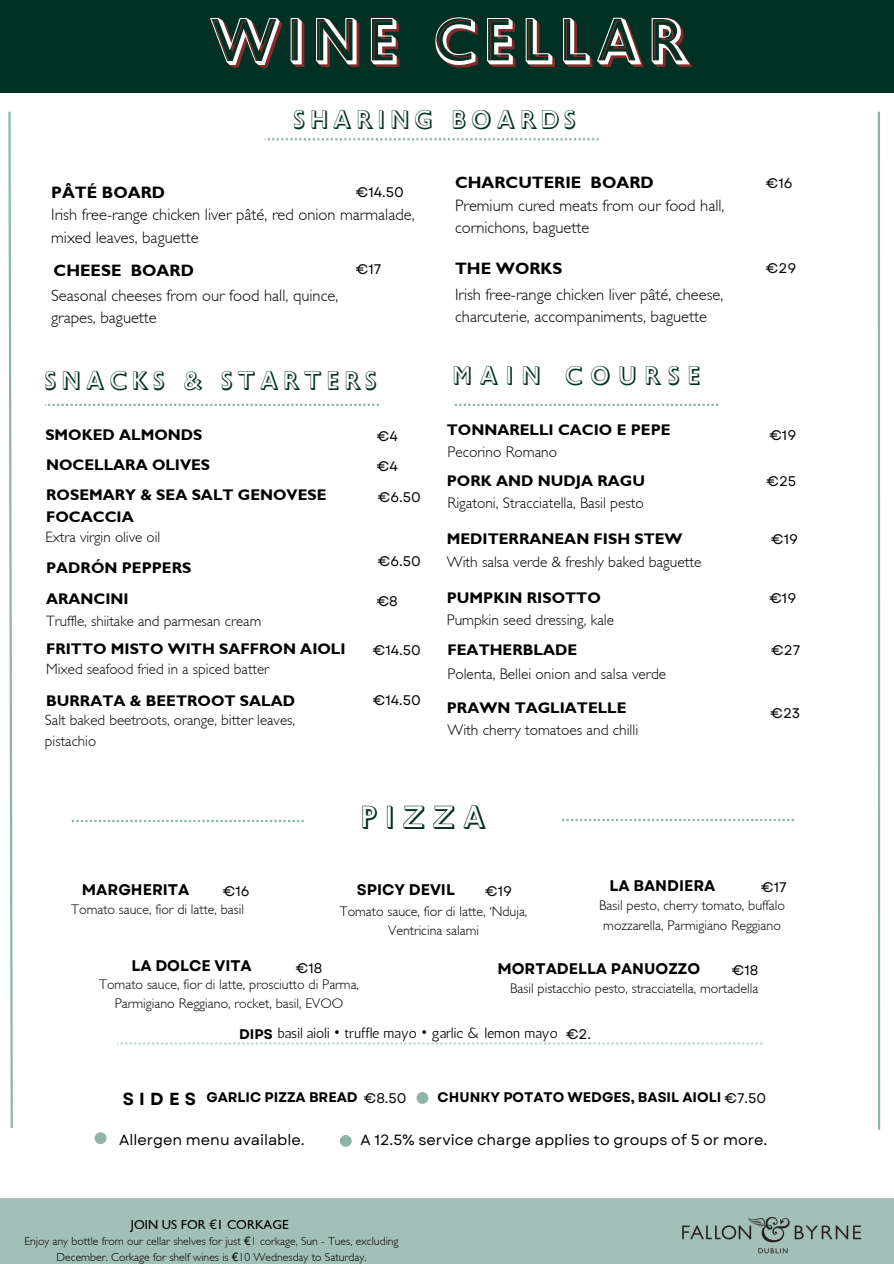
<style>
.page{position:relative;width:894px;height:1264px;background:#fff}
.page>*{position:absolute;margin:0;border:0;box-sizing:border-box;transform-origin:0 0}
.t1{font:61.5px "Gill Sans Nova Shadowed Outln";letter-spacing:.095em;color:#fff}
.t2{font:30.9px "Gill Sans Nova Shadowed Outln";letter-spacing:.245em;color:#023022}
.t3{font:24.9px "Gill Sans Nova Shadowed Outln";letter-spacing:.19em;color:#023022}
.t4{font:24.9px "Gill Sans Nova Shadowed Outln";letter-spacing:.3em;color:#023022}
.t5{font:700 17.4px "Garet";letter-spacing:.3em;color:#000}
.t6{font:300 16.5px/22.5px "Gill Sans";color:#000}
.t7{font:700 16.5px "Gill Sans";color:#000}
.t8{font:700 15.45px/21.3px "Gill Sans";color:#000}
.t9{font:300 15.45px "Gill Sans";color:#000}
.t10{font:700 15.45px "Garet";color:#000}
.t11{font:300 15px/20.7px "Gill Sans";color:#000}
.t12{font:14.85px "Garet";color:#000}
.t13{font:300 13.95px/19px "Gill Sans";color:#000;text-align:center}
.t14{font:13.95px "Garet";color:#000}
.t15{font:700 13.95px "Garet";color:#000}
.t16{font:13.95px "Antic";color:#000}
.t17{font:13.05px "Gill Sans";color:#000}
.t18{font:300 11.7px/15.6px "Gill Sans";color:#000;text-align:center}
.s1{font-family:"Garet";font-weight:700}
.s2{font-weight:400}
.s3{font-family:"Noto Sans"}
.s4{font-family:"Noto Sans";font-weight:400}
</style>
<div class="page">
<div style="left:0;top:0;width:893px;height:92px;background:#023022"></div>
<svg style="left:8px;top:111px;width:5px;height:1018px"></svg>
<hr style="left:877px;top:112px;width:2px;height:1017px;background:#8fb4a9">
<svg style="left:117px;top:1042px;width:645px;height:2px"></svg>
<div style="left:0;top:1197px;width:893px;height:66px;background:#a2c0b7"></div>
<img style="left:682px;top:1217px;width:178px;height:37px">
<svg style="left:416px;top:1092px;width:12px;height:11px"></svg>
<svg style="left:95px;top:1132px;width:11px;height:12px"></svg>
<svg style="left:340px;top:1135px;width:11px;height:11px"></svg>
<svg style="left:45px;top:404px;width:334px;height:2px"></svg>
<svg style="left:562px;top:818px;width:231px;height:3px"></svg>
<svg style="left:72px;top:820px;width:231px;height:2px"></svg>
<svg style="left:264px;top:138px;width:334px;height:2px"></svg>
<svg style="left:454px;top:404px;width:264px;height:2px"></svg>
<p class="t1" style="left:209px;top:6px;width:479px">WINE CELLAR</p>
<p class="t3" style="left:293px;top:106px;width:284px">SHARING BOARDS</p>
<p class="t7" style="left:51px;top:184px;width:115px">PÂTÉ BOARD</p>
<p class="t14" style="left:355px;top:182px;width:50px">€14.50</p>
<p class="t6" style="left:51px;top:205px;width:365px">Irish free-range chicken liver pâté, red onion marmalade, mixed leaves, baguette</p>
<p class="t7" style="left:455px;top:175px;width:200px">CHARCUTERIE BOARD</p>
<p class="t6" style="left:455px;top:196px;width:271px">Premium cured meats from our food hall, cornichons, baguette</p>
<p class="t14" style="left:765px;top:173px;width:28px">€16</p>
<p class="t7" style="left:54px;top:262px;width:142px">CHEESE BOARD</p>
<p class="t6" style="left:51px;top:286px;width:288px">Seasonal cheeses from our food hall, quince, grapes, baguette</p>
<p class="t14" style="left:355px;top:259px;width:27px">€17</p>
<p class="t3" style="left:45px;top:366px;width:333px">SNACKS &amp; STARTERS</p>
<p class="t8" style="left:45px;top:425px;width:159px">SMOKED ALMONDS</p>
<p class="t8" style="left:46px;top:455px;width:166px">NOCELLARA OLIVES</p>
<p class="t14" style="left:376px;top:456px;width:23px">€4</p>
<p class="t14" style="left:376px;top:426px;width:23px">€4</p>
<p class="t8" style="left:46px;top:485px;width:282px">ROSEMARY &amp; SEA SALT GENOVESE<br>FOCACCIA</p>
<p class="t8" style="left:46px;top:557px;width:147px">PADRÓN PEPPERS</p>
<p class="t8" style="left:46px;top:588px;width:84px">ARANCINI</p>
<p class="t8" style="left:46px;top:638px;width:301px">FRITTO MISTO WITH SAFFRON AIOLI</p>
<p class="t11" style="left:45px;top:528px;width:116px">Extra virgin olive oil</p>
<p class="t11" style="left:46px;top:612px;width:217px">Truffle, shiitake and parmesan cream</p>
<p class="t11" style="left:46px;top:660px;width:225px">Mixed seafood fried in a spiced batter</p>
<p class="t11" style="left:45px;top:711px;width:252px">Salt baked beetroots, orange, bitter leaves, pistachio</p>
<p class="t8" style="left:46px;top:690px;width:250px">BURRATA &amp; BEETROOT SALAD</p>
<p class="t14" style="left:377px;top:486px;width:45px">€6.50</p>
<p class="t14" style="left:377px;top:551px;width:45px">€6.50</p>
<p class="t14" style="left:376px;top:591px;width:23px">€8</p>
<p class="t14" style="left:373px;top:639px;width:50px">€14.50</p>
<p class="t14" style="left:373px;top:690px;width:50px">€14.50</p>
<p class="t7" style="left:455px;top:260px;width:109px">THE WORKS</p>
<p class="t14" style="left:765px;top:258px;width:32px">€29</p>
<p class="t6" style="left:455px;top:285px;width:270px">Irish free-range chicken liver pâté, cheese, charcuterie, accompaniments, baguette</p>
<p class="t4" style="left:452px;top:362px;width:249px">MAIN COURSE</p>
<p class="t8" style="left:446px;top:419px;width:225px">TONNARELLI CACIO E PEPE</p>
<p class="t14" style="left:769px;top:424px;width:28px">€19</p>
<p class="t8" style="left:446px;top:471px;width:200px">PORK AND NUDJA RAGU</p>
<p class="t14" style="left:766px;top:471px;width:31px">€25</p>
<p class="t9" style="left:447px;top:447px;width:111px">Pecorino Romano</p>
<p class="t9" style="left:447px;top:497px;width:198px">Rigatoni, Stracciatella, Basil pesto</p>
<p class="t8" style="left:446px;top:528px;width:237px">MEDITERRANEAN FISH STEW</p>
<p class="t14" style="left:770px;top:528px;width:28px">€19</p>
<p class="t9" style="left:446px;top:556px;width:256px">With salsa verde &amp; freshly baked baguette</p>
<p class="t8" style="left:446px;top:587px;width:155px">PUMPKIN RISOTTO</p>
<p class="t9" style="left:446px;top:614px;width:169px">Pumpkin seed dressing, kale</p>
<p class="t14" style="left:769px;top:587px;width:28px">€19</p>
<p class="t8" style="left:447px;top:640px;width:131px">FEATHERBLADE</p>
<p class="t14" style="left:771px;top:640px;width:31px">€27</p>
<p class="t9" style="left:447px;top:668px;width:220px">Polenta, Bellei onion and salsa verde</p>
<p class="t14" style="left:770px;top:702px;width:31px">€23</p>
<p class="t8" style="left:446px;top:698px;width:181px">PRAWN TAGLIATELLE</p>
<p class="t9" style="left:447px;top:724px;width:192px">With cherry tomatoes and chilli</p>
<p class="t2" style="left:360px;top:799px;width:127px">PIZZA</p>
<p class="t10" style="left:82px;top:878px;width:109px">MARGHERITA</p>
<p class="t13" style="left:71px;top:901px;width:174px">Tomato sauce, fior di latte, basil</p>
<p class="t14" style="left:223px;top:881px;width:28px">€16</p>
<p class="t10" style="left:357px;top:878px;width:99px">SPICY DEVIL</p>
<p class="t13" style="left:339px;top:903px;width:189px">Tomato sauce, fior di latte, ‘Nduja,<br>Ventricina salami</p>
<p class="t14" style="left:485px;top:881px;width:28px">€19</p>
<p class="t10" style="left:609px;top:874px;width:107px">LA BANDIERA</p>
<p class="t14" style="left:760px;top:876px;width:27px">€17</p>
<p class="t13" style="left:599px;top:897px;width:187px;text-align:left">Basil pesto, cherry tomato, buffalo mozzarella, Parmigiano Reggiano</p>
<p class="t10" style="left:132px;top:954px;width:122px">LA DOLCE VITA</p>
<p class="t14" style="left:296px;top:958px;width:28px">€18</p>
<p class="t13" style="left:99px;top:976px;width:261px">Tomato sauce, fior di latte, prosciutto di Parma,<br>Parmigiano Reggiano, rocket, basil, EVOO</p>
<p class="t16" style="left:239px;top:1025px;width:320px"><span class="s1">DIPS</span> basil aioli • truffle mayo • garlic &amp; lemon mayo</p>
<p class="t14" style="left:566px;top:1024px;width:27px">€2.</p>
<p class="t10" style="left:497px;top:957px;width:204px">MORTADELLA PANUOZZO</p>
<p class="t14" style="left:731px;top:960px;width:28px">€18</p>
<p class="t13" style="left:510px;top:980px;width:249px">Basil pistacchio pesto, stracciatella, mortadella</p>
<p class="t5" style="left:123px;top:1086px;width:75px">SIDES</p>
<p class="t15" style="left:206px;top:1086px;width:202px">GARLIC PIZZA BREAD <span class="s2">€8.50</span></p>
<p class="t15" style="left:437px;top:1086px;width:330px">CHUNKY POTATO WEDGES, BASIL AIOLI <span class="s2">€7.50</span></p>
<p class="t12" style="left:119px;top:1129px;width:187px">Allergen menu available.</p>
<p class="t12" style="left:360px;top:1129px;width:408px">A 12.5% service charge applies to groups of 5 or more.</p>
<p class="t17" style="left:131px;top:1218px;width:159px">JOIN US FOR <span class="s3">€</span>1 CORKAGE</p>
<p class="t18" style="left:24px;top:1234px;width:375px">Enjoy any bottle from our cellar shelves for just <span class="s4">€</span>1 corkage, Sun - Tues, excluding<br>December. Corkage for shelf wines is <span class="s4">€</span>10 Wednesday to Saturday.</p>
</div>
